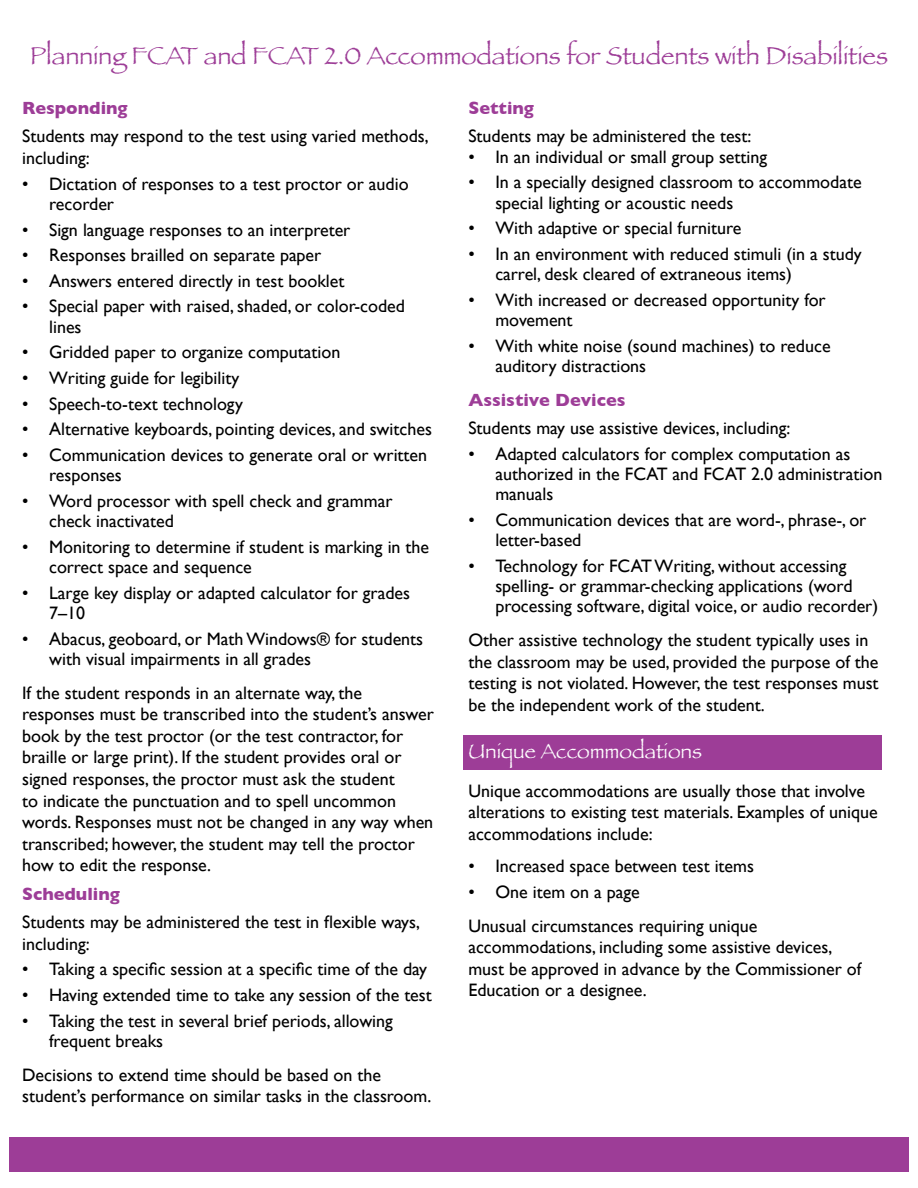
<style>
.page{position:relative;width:918px;height:1188px;background:#fff}
.page>*{position:absolute;margin:0;border:0;box-sizing:border-box;transform-origin:0 0}
.t1{font:25.5px "Papyrus";letter-spacing:-.005em;color:#9d3d97}
.t2{font:21px "Papyrus";color:#fff}
.t3{font:18px/21.6px "Gill Sans";color:#000}
.t4{font:700 18px "Gill Sans";color:#9d3d97}
</style>
<div class="page">
<div style="left:9px;top:1137px;width:900px;height:35px;background:#9d3d97"></div>
<div style="left:464px;top:735px;width:418px;height:34px;background:#9d3d97"></div>
<h2 class="t1" style="left:30px;top:40px;width:860px">Planning FCAT and FCAT 2.0 Accommodations for Students with Disabilities</h2>
<h4 class="t4" style="left:22px;top:97px;width:107px">Responding</h4>
<p class="t3" style="left:22px;top:125px;width:408px">Students may respond to the test using varied methods, including:</p>
<p class="t3" style="left:22px;top:173px;width:388px">• Dictation of responses to a test proctor or audio</p>
<p class="t3" style="left:49px;top:193px;width:66px">recorder</p>
<p class="t3" style="left:22px;top:218px;width:330px">• Sign language responses to an interpreter</p>
<p class="t3" style="left:22px;top:244px;width:301px">• Responses brailled on separate paper</p>
<p class="t3" style="left:22px;top:270px;width:324px">• Answers entered directly in test booklet</p>
<p class="t3" style="left:22px;top:295px;width:384px">• Special paper with raised, shaded, or color-coded</p>
<p class="t3" style="left:49px;top:316px;width:34px">lines</p>
<p class="t3" style="left:22px;top:341px;width:320px">• Gridded paper to organize computation</p>
<p class="t3" style="left:22px;top:367px;width:219px">• Writing guide for legibility</p>
<p class="t3" style="left:22px;top:393px;width:222px">• Speech-to-text technology</p>
<p class="t3" style="left:22px;top:418px;width:411px">• Alternative keyboards, pointing devices, and switches</p>
<p class="t3" style="left:22px;top:444px;width:407px">• Communication devices to generate oral or written</p>
<p class="t3" style="left:49px;top:464px;width:74px">responses</p>
<p class="t3" style="left:22px;top:490px;width:372px">• Word processor with spell check and grammar</p>
<p class="t3" style="left:49px;top:510px;width:126px">check inactivated</p>
<p class="t3" style="left:22px;top:536px;width:409px">• Monitoring to determine if student is marking in the</p>
<p class="t3" style="left:49px;top:556px;width:204px">correct space and sequence</p>
<p class="t3" style="left:22px;top:582px;width:390px">• Large key display or adapted calculator for grades</p>
<p class="t3" style="left:49px;top:602px;width:37px">7–10</p>
<p class="t3" style="left:22px;top:627px;width:403px">• Abacus, geoboard, or Math Windows® for students</p>
<p class="t3" style="left:49px;top:648px;width:264px">with visual impairments in all grades</p>
<p class="t3" style="left:22px;top:681px;width:413px">If the student responds in an alternate way, the responses must be transcribed into the student’s answer book by the test proctor (or the test contractor, for braille or large print). If the student provides oral or signed responses, the proctor must ask the student<br>to indicate the punctuation and to spell uncommon words. Responses must not be changed in any way when transcribed; however, the student may tell the proctor how to edit the response.</p>
<p class="t4" style="left:22px;top:883px;width:99px">Scheduling</p>
<p class="t3" style="left:22px;top:911px;width:399px">Students may be administered the test in flexible ways,</p>
<p class="t3" style="left:22px;top:933px;width:69px">including:</p>
<p class="t3" style="left:22px;top:958px;width:406px">• Taking a specific session at a specific time of the day</p>
<p class="t3" style="left:22px;top:984px;width:411px">• Having extended time to take any session of the test</p>
<p class="t3" style="left:22px;top:1010px;width:372px">• Taking the test in several brief periods, allowing</p>
<p class="t3" style="left:49px;top:1030px;width:116px">frequent breaks</p>
<p class="t3" style="left:22px;top:1064px;width:411px">Decisions to extend time should be based on the student’s performance on similar tasks in the classroom.</p>
<h4 class="t4" style="left:468px;top:97px;width:67px">Setting</h4>
<p class="t3" style="left:468px;top:125px;width:285px">Students may be administered the test:</p>
<p class="t3" style="left:468px;top:146px;width:300px">• In an individual or small group setting</p>
<p class="t3" style="left:468px;top:171px;width:395px">• In a specially designed classroom to accommodate</p>
<p class="t3" style="left:495px;top:191px;width:239px">special lighting or acoustic needs</p>
<p class="t3" style="left:468px;top:217px;width:275px">• With adaptive or special furniture</p>
<p class="t3" style="left:468px;top:243px;width:395px">• In an environment with reduced stimuli (in a study</p>
<p class="t3" style="left:495px;top:263px;width:298px">carrel, desk cleared of extraneous items)</p>
<p class="t3" style="left:468px;top:289px;width:359px">• With increased or decreased opportunity for</p>
<p class="t3" style="left:495px;top:309px;width:79px">movement</p>
<p class="t3" style="left:468px;top:335px;width:364px">• With white noise (sound machines) to reduce</p>
<p class="t3" style="left:495px;top:355px;width:152px">auditory distractions</p>
<h4 class="t4" style="left:468px;top:389px;width:159px">Assistive Devices</h4>
<p class="t3" style="left:468px;top:417px;width:324px">Students may use assistive devices, including:</p>
<p class="t3" style="left:495px;top:443px;width:389px;line-height:20.2px;text-indent:-27px">• Adapted calculators for complex computation as authorized in the FCAT and FCAT 2.0 administration</p>
<p class="t3" style="left:495px;top:483px;width:59px">manuals</p>
<p class="t3" style="left:468px;top:509px;width:400px">• Communication devices that are word-, phrase-, or</p>
<p class="t3" style="left:495px;top:529px;width:88px">letter-based</p>
<p class="t3" style="left:468px;top:555px;width:380px">• Technology for FCAT Writing, without accessing</p>
<p class="t3" style="left:495px;top:576px;width:384px;line-height:20.2px">spelling- or grammar-checking applications (word processing software, digital voice, or audio recorder)</p>
<p class="t3" style="left:468px;top:629px;width:402px">Other assistive technology the student typically uses in</p>
<p class="t3" style="left:468px;top:650px;width:412px;text-align:justify">the classroom may be used, provided the purpose of the testing is not violated. However, the test responses must be the independent work of the student.</p>
<p class="t2" style="left:468px;top:738px;width:235px">Unique Accommodations</p>
<p class="t3" style="left:468px;top:780px;width:398px">Unique accommodations are usually those that involve</p>
<p class="t3" style="left:468px;top:801px;width:411px">alterations to existing test materials. Examples of unique accommodations include:</p>
<p class="t3" style="left:468px;top:855px;width:287px">• Increased space between test items</p>
<p class="t3" style="left:468px;top:881px;width:173px">• One item on a page</p>
<p class="t3" style="left:468px;top:915px;width:291px">Unusual circumstances requiring unique</p>
<p class="t3" style="left:468px;top:936px;width:395px">accommodations, including some assistive devices, must be approved in advance by the Commissioner of<br>Education or a designee.</p>
</div>
